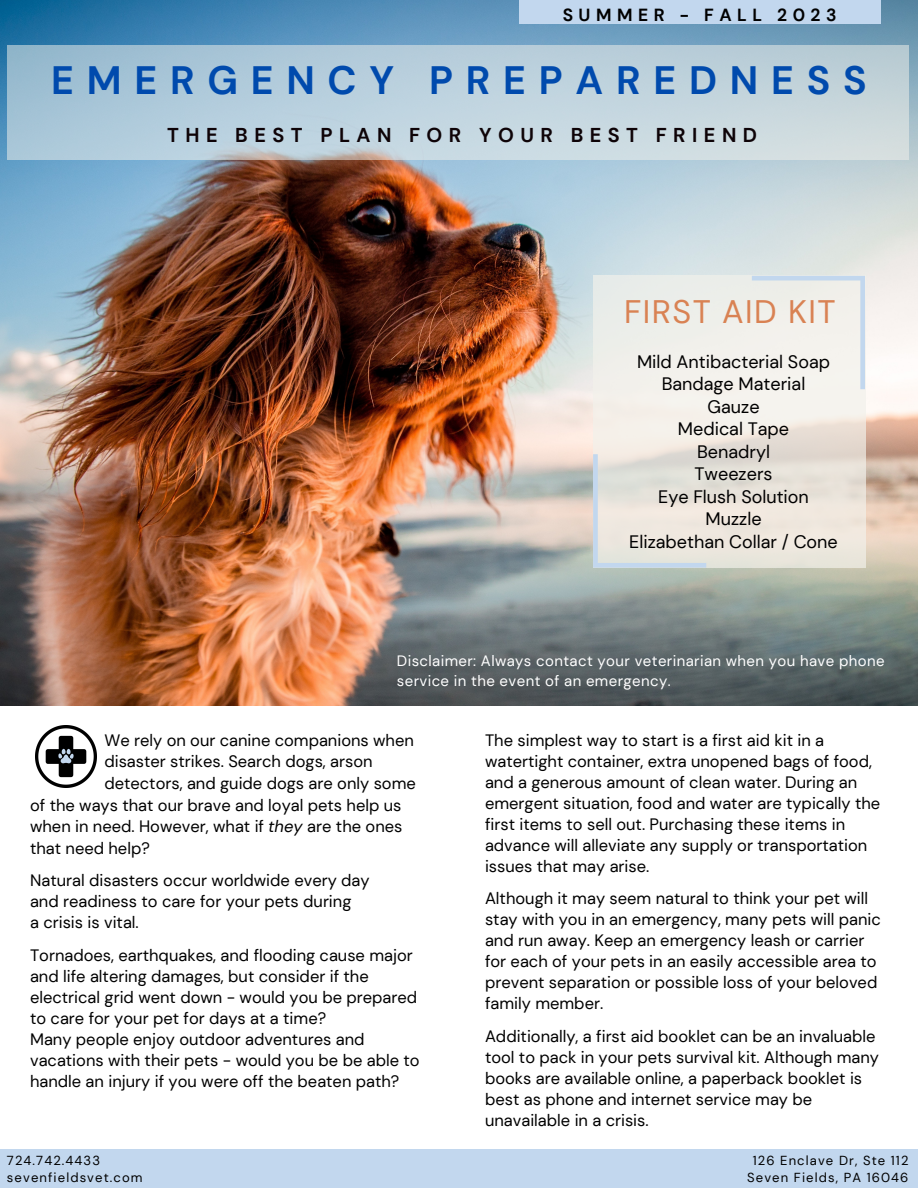
<style>
.page{position:relative;width:918px;height:1188px;background:#fff}
.page>*{position:absolute;margin:0;border:0;box-sizing:border-box;transform-origin:0 0}
.t1{font:700 39.45px "DM Sans";letter-spacing:.325em;color:#004aad}
.t2{font:32.55px "DM Sans";letter-spacing:.045em;color:#d98253}
.t3{font:700 19.95px "DM Sans";letter-spacing:.325em;color:#0e0307}
.t4{font:18px "DM Sans";color:#000}
.t5{font:700 17.55px "DM Sans";letter-spacing:.315em;color:#000}
.t6{font:16.5px/21px "DM Sans";color:#000}
.t7{font:15px/20.2px "DM Sans";letter-spacing:.025em;color:#fff}
.t8{font:13.05px "DM Sans";letter-spacing:.085em;color:#000}
.s1{font-style:italic}
</style>
<div class="page">
<img style="left:0;top:0;width:918px;height:705px">
<div style="left:519px;top:0;width:361px;height:24px;background:#c2d7ee"></div>
<div style="left:0;top:1150px;width:918px;height:38px;background:#c2d7ee"></div>
<svg style="left:7px;top:45px;width:901px;height:114px;background:#bacfdb"></svg>
<svg style="left:593px;top:276px;width:272px;height:292px;background:#ede9e3"></svg>
<svg style="left:752px;top:276px;width:113px;height:113px;background:#eeeeec"></svg>
<svg style="left:593px;top:454px;width:113px;height:114px;background:#e4e2dc"></svg>
<img style="left:35px;top:725px;width:62px;height:62px">
<svg style="left:58px;top:749px;width:16px;height:15px"></svg>
<p class="t5" style="left:563px;top:3px;width:275px">SUMMER - FALL 2023</p>
<p class="t1" style="left:51px;top:55px;width:817px">EMERGENCY PREPAREDNESS</p>
<p class="t3" style="left:167px;top:123px;width:592px">THE BEST PLAN FOR YOUR BEST FRIEND</p>
<p class="t2" style="left:624px;top:291px;width:213px">FIRST AID KIT</p>
<p class="t4" style="left:637px;top:350px;width:195px">Mild Antibacterial Soap</p>
<p class="t4" style="left:662px;top:372px;width:145px">Bandage Material</p>
<p class="t4" style="left:708px;top:395px;width:54px">Gauze</p>
<p class="t4" style="left:678px;top:417px;width:113px">Medical Tape</p>
<p class="t4" style="left:697px;top:440px;width:74px">Benadryl</p>
<p class="t4" style="left:695px;top:462px;width:80px">Tweezers</p>
<p class="t4" style="left:658px;top:485px;width:152px">Eye Flush Solution</p>
<p class="t4" style="left:706px;top:507px;width:58px">Muzzle</p>
<p class="t4" style="left:629px;top:530px;width:210px">Elizabethan Collar / Cone</p>
<p class="t7" style="left:397px;top:650px;width:489px">Disclaimer: Always contact your veterinarian when you have phone service in the event of an emergency.</p>
<p class="t6" style="left:104px;top:730px;width:311px">We rely on our canine companions when</p>
<p class="t6" style="left:104px;top:751px;width:270px">disaster strikes. Search dogs, arson</p>
<p class="t6" style="left:30px;top:772px;width:387px;line-height:21.8px;text-indent:74px">detectors, and guide dogs are only some of the ways that our brave and loyal pets help us when in need. However, what if <span class="s1">they</span> are the ones that need help?</p>
<p class="t6" style="left:30px;top:870px;width:341px">Natural disasters occur worldwide every day</p>
<p class="t6" style="left:30px;top:891px;width:323px">and readiness to care for your pets during</p>
<p class="t6" style="left:30px;top:912px;width:110px">a crisis is vital.</p>
<p class="t6" style="left:30px;top:944px;width:389px">Tornadoes, earthquakes, and flooding cause major and life altering damages, but consider if the electrical grid went down - would you be prepared to care for your pet for days at a time?</p>
<p class="t6" style="left:30px;top:1028px;width:391px">Many people enjoy outdoor adventures and vacations with their pets - would you be be able to handle an injury if you were off the beaten path?</p>
<p class="t8" style="left:7px;top:1152px;width:95px">724.742.4433</p>
<p class="t8" style="left:7px;top:1169px;width:137px">sevenfieldsvet.com</p>
<p class="t6" style="left:485px;top:730px;width:397px">The simplest way to start is a first aid kit in a watertight container, extra unopened bags of food, and a generous amount of clean water. During an emergent situation, food and water are typically the first items to sell out. Purchasing these items in advance will alleviate any supply or transportation issues that may arise.</p>
<p class="t6" style="left:485px;top:888px;width:397px">Although it may seem natural to think your pet will stay with you in an emergency, many pets will panic and run away. Keep an emergency leash or carrier for each of your pets in an easily accessible area to prevent separation or possible loss of your beloved family member.</p>
<p class="t6" style="left:485px;top:1025px;width:395px">Additionally, a first aid booklet can be an invaluable tool to pack in your pets survival kit. Although many books are available online, a paperback booklet is best as phone and internet service may be unavailable in a crisis.</p>
<p class="t8" style="left:753px;top:1152px;width:157px">126 Enclave Dr, Ste 112</p>
<p class="t8" style="left:747px;top:1169px;width:163px">Seven Fields, PA 16046</p>
</div>
